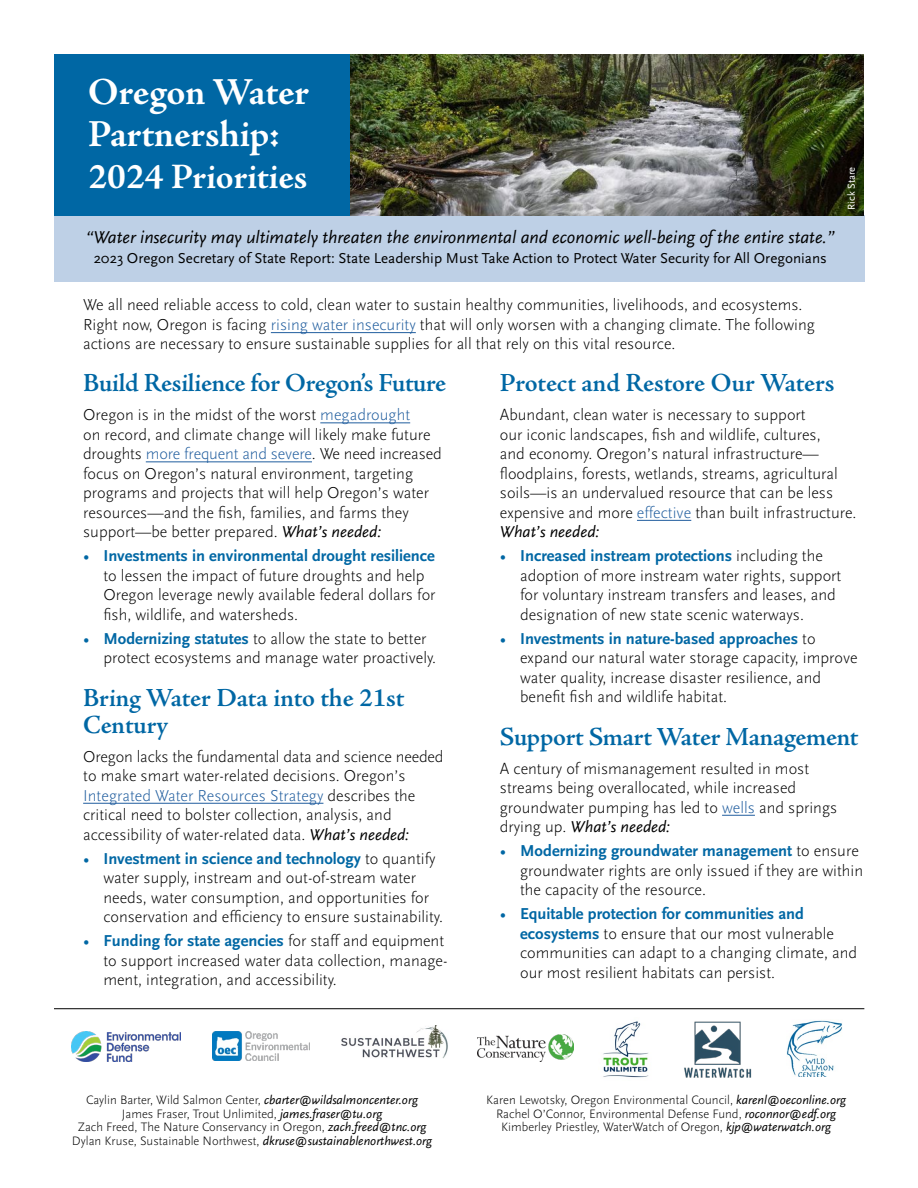
<style>
.page{position:relative;width:918px;height:1188px;background:#fff}
.page>*{position:absolute;margin:0;border:0;box-sizing:border-box;transform-origin:0 0}
.t1{font:700 38.4px/42px "Adobe Jenson Pro";letter-spacing:-.005em;color:#fff}
.t2{font:700 36px "Adobe Jenson Pro";letter-spacing:-.005em;color:#fff}
.t3{font:600 26.25px/27px "Adobe Jenson Pro";letter-spacing:-.01em;color:#0067a4}
.t4{font:italic 18px "Scala Sans";color:#000}
.t5{font:300 16.5px/19.5px "Scala Sans Pro";color:#000}
.t6{font:italic 16.5px "Scala Sans";color:#000}
.t7{font:15px "Scala Sans Pro";color:#000}
.t8{font:300 12.75px/13.5px "Scala Sans Pro";color:#000;text-align:center}
.t9{font:10.5px "Scala Sans";color:#fff}
.s1{color:#205d9e}
.s2{font-family:"Scala Sans";font-weight:400;font-style:italic}
.s3{font-family:"Minion Pro";font-weight:400;color:#0067a4}
.s4{font-weight:700;color:#0067a4}
.s5{font-family:"Scala Sans Pro";font-weight:300;font-style:normal}
</style>
<div class="page">
<div style="left:54px;top:215px;width:810px;height:67px;background:#bed0e6"></div>
<img style="left:349px;top:54px;width:515px;height:161px">
<hr style="left:320px;top:423px;width:90px;height:1px;background:#205d9e">
<hr style="left:146px;top:462px;width:166px;height:1px;background:#205d9e">
<hr style="left:83px;top:803px;width:240px;height:1px;background:#205d9e">
<hr style="left:271px;top:332px;width:145px;height:1px;background:#205d9e">
<hr style="left:637px;top:520px;width:54px;height:1px;background:#205d9e">
<hr style="left:722px;top:815px;width:33px;height:1px;background:#205d9e">
<div style="left:54px;top:54px;width:295px;height:161px;background:#0067a4"></div>
<img style="left:786px;top:1020px;width:56px;height:57px">
<img style="left:603px;top:1021px;width:46px;height:57px">
<img style="left:478px;top:1034px;width:95px;height:28px">
<img style="left:684px;top:1021px;width:68px;height:57px">
<img style="left:72px;top:1031px;width:108px;height:30px">
<img style="left:341px;top:1026px;width:107px;height:33px">
<img style="left:213px;top:1031px;width:96px;height:30px">
<hr style="left:54px;top:1008px;width:810px;height:1px;background:#000">
<h1 class="t1" style="left:88px;top:72px;width:223px">Oregon Water<br>Partnership:</h1>
<h2 class="t2" style="left:88px;top:157px;width:221px">2024 Priorities</h2>
<p class="t9" style="left:846px;top:210px;width:45px;rotate:-90deg">Rick Stare</p>
<p class="t4" style="left:86px;top:228px;width:751px">“Water insecurity may ultimately threaten the environmental and economic well-being of the entire state.”</p>
<p class="t7" style="left:94px;top:249px;width:735px">2023 Oregon Secretary of State Report: State Leadership Must Take Action to Protect Water Security for All Oregonians</p>
<p class="t5" style="left:83px;top:295px;width:733px">We all need reliable access to cold, clean water to sustain healthy communities, livelihoods, and ecosystems.<br>Right now, Oregon is facing <span class="s1">rising water insecurity</span> that will only worsen with a changing climate. The following actions are necessary to ensure sustainable supplies for all that rely on this vital resource.</p>
<h3 class="t3" style="left:83px;top:370px;width:365px">Build Resilience for Oregon’s Future</h3>
<p class="t5" style="left:83px;top:405px;width:360px">Oregon is in the midst of the worst <span class="s1">megadrought<br></span>on record, and climate change will likely make future droughts <span class="s1">more frequent and severe</span>. We need increased focus on Oregon’s natural environment, targeting programs and projects that will help Oregon’s water resources—and the fish, families, and farms they support—be better prepared. <span class="s2">What’s needed:</span></p>
<p class="t5" style="left:103px;top:546px;width:334px;text-indent:-20px"><span class="s3">•</span> <span class="s4">Investments in environmental drought resilience </span>to lessen the impact of future droughts and help Oregon leverage newly available federal dollars for fish, wildlife, and watersheds.</p>
<p class="t5" style="left:103px;top:629px;width:334px;text-indent:-20px"><span class="s3">•</span> <span class="s4">Modernizing statutes</span> to allow the state to better protect ecosystems and manage water proactively.</p>
<h3 class="t3" style="left:83px;top:685px;width:323px">Bring Water Data into the 21st<br>Century</h3>
<p class="t5" style="left:83px;top:746px;width:362px">Oregon lacks the fundamental data and science needed to make smart water-related decisions. Oregon’s <span class="s1">Integrated Water Resources Strategy</span> describes the critical need to bolster collection, analysis, and accessibility of water-related data. <span class="s2">What’s needed:</span></p>
<p class="t5" style="left:103px;top:849px;width:341px;text-indent:-20px"><span class="s3">•</span> <span class="s4">Investment in science and technology</span> to quantify water supply, instream and out-of-stream water needs, water consumption, and opportunities for conservation and efficiency to ensure sustainability.</p>
<p class="t5" style="left:103px;top:931px;width:345px;text-indent:-20px"><span class="s3">•</span> <span class="s4">Funding for state agencies</span> for staff and equipment to support increased water data collection, manage&shy;ment, integration, and accessibility.</p>
<h3 class="t3" style="left:500px;top:370px;width:336px">Protect and Restore Our Waters</h3>
<p class="t5" style="left:500px;top:405px;width:358px">Abundant, clean water is necessary to support<br>our iconic landscapes, fish and wildlife, cultures,<br>and economy. Oregon’s natural infrastructure— floodplains, forests, wetlands, streams, agricultural soils—is an undervalued resource that can be less expensive and more <span class="s1">effective</span> than built infrastructure.</p>
<p class="t6" style="left:500px;top:523px;width:101px">What’s needed:</p>
<p class="t5" style="left:520px;top:546px;width:323px;text-indent:-20px"><span class="s3">•</span> <span class="s4">Increased instream protections</span> including the adoption of more instream water rights, support for voluntary instream transfers and leases, and designation of new state scenic waterways.</p>
<p class="t5" style="left:520px;top:629px;width:339px;text-indent:-20px"><span class="s3">•</span> <span class="s4">Investments in nature-based approaches</span> to expand our natural water storage capacity, improve water quality, increase disaster resilience, and benefit fish and wildlife habitat.</p>
<h3 class="t3" style="left:500px;top:724px;width:360px">Support Smart Water Management</h3>
<p class="t5" style="left:500px;top:758px;width:339px">A century of mismanagement resulted in most streams being overallocated, while increased groundwater pumping has led to <span class="s1">wells</span> and springs</p>
<p class="t6" style="left:500px;top:818px;width:172px"><span class="s5">drying up.</span> What’s needed:</p>
<p class="t5" style="left:520px;top:841px;width:345px;text-indent:-20px"><span class="s3">•</span> <span class="s4">Modernizing groundwater management</span> to ensure groundwater rights are only issued if they are within the capacity of the resource.</p>
<p class="t5" style="left:520px;top:904px;width:339px;text-indent:-20px"><span class="s3">•</span> <span class="s4">Equitable protection for communities and ecosystems</span> to ensure that our most vulnerable communities can adapt to a changing climate, and our most resilient habitats can persist.</p>
<p class="t8" style="left:72px;top:1093px;width:362px">Caylin Barter, Wild Salmon Center, <span class="s2">cbarter@wildsalmoncenter.org </span>James Fraser, Trout Unlimited, <span class="s2">james.fraser@tu.org<br></span>Zach Freed, The Nature Conservancy in Oregon, <span class="s2">zach.freed@tnc.org </span>Dylan Kruse, Sustainable Northwest, <span class="s2">dkruse@sustainablenorthwest.org</span></p>
<p class="t8" style="left:486px;top:1093px;width:361px">Karen Lewotsky, Oregon Environmental Council, <span class="s2">karenl@oeconline.org<br></span>Rachel O’Connor, Environmental Defense Fund, <span class="s2">roconnor@edf.org<br></span>Kimberley Priestley, WaterWatch of Oregon, <span class="s2">kjp@waterwatch.org</span></p>
</div>
